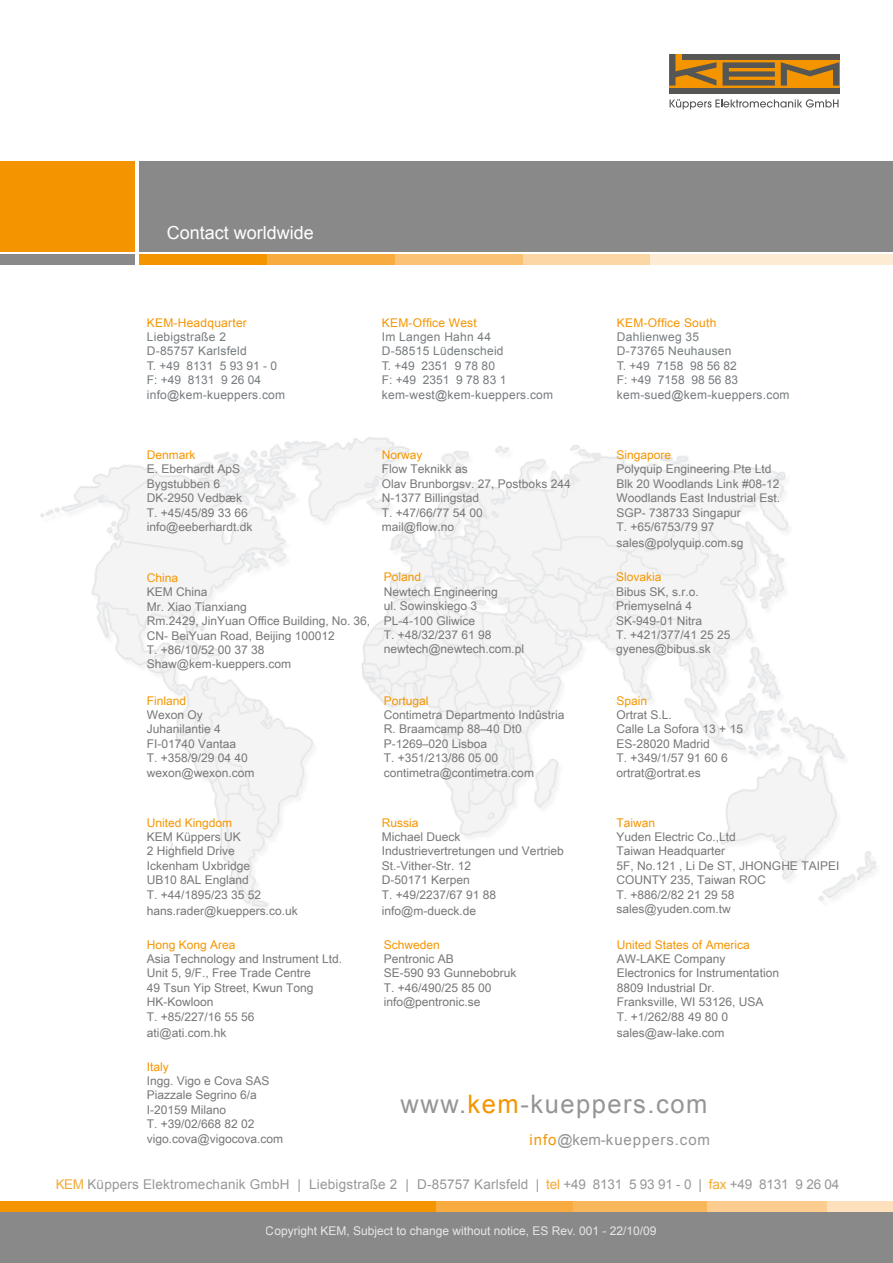
<style>
.page{position:relative;width:893px;height:1263px;background:#fff}
.page>*{position:absolute;margin:0;border:0;box-sizing:border-box;transform-origin:0 0}
.t1{font:25.5px "Arial";letter-spacing:.06em;color:#969495}
.t2{font:18px "Arial";color:#fff}
.t3{font:15px "Arial";letter-spacing:.06em;color:#969495}
.t4{font:13.5px "Arial";letter-spacing:.015em;color:#7f7e7f}
.t5{font:12px/14.4px "Arial Unicode MS";color:#777}
.t6{font:12px/14.4px "Arial";letter-spacing:.02em;color:#757b7e}
.t7{font:12px "Arial Unicode MS";color:#f49600}
.t8{font:12px "Arial";color:#fff}
.t9{font:12px "Arial";letter-spacing:.02em;color:#f49500}
.s1{color:#f49500}
</style>
<div class="page">
<img style="left:40px;top:437px;width:836px;height:471px">
<div style="left:61px;top:790px;width:107px;height:113px;background:#fff"></div>
<div style="left:0;top:1212px;width:893px;height:51px;background:#8a898a"></div>
<div style="left:0;top:1202px;width:893px;height:10px;background:#fee1bc"></div>
<div style="left:0;top:1202px;width:826px;height:10px;background:#fccd8e"></div>
<div style="left:0;top:1202px;width:706px;height:10px;background:#f9b75b"></div>
<div style="left:0;top:1202px;width:573px;height:10px;background:#f8ac40"></div>
<div style="left:0;top:1202px;width:435px;height:10px;background:#f49500"></div>
<div style="left:140px;top:162px;width:753px;height:90px;background:#8a898a"></div>
<div style="left:140px;top:254px;width:753px;height:11px;background:#feebd3"></div>
<div style="left:522px;top:254px;width:128px;height:11px;background:#fdd6a5"></div>
<div style="left:395px;top:254px;width:127px;height:11px;background:#fbc275"></div>
<div style="left:267px;top:254px;width:128px;height:11px;background:#f8ac40"></div>
<div style="left:140px;top:254px;width:127px;height:11px;background:#f49500"></div>
<div style="left:0;top:162px;width:134px;height:90px;background:#f49500"></div>
<div style="left:0;top:254px;width:134px;height:11px;background:#8a898a"></div>
<div style="left:669px;top:54px;width:170px;height:40px;background:#f49500"></div>
<svg style="left:723px;top:62px;width:52px;height:24px"></svg>
<div style="left:682px;top:54px;width:157px;height:6px;background:#565754"></div>
<div style="left:669px;top:88px;width:170px;height:6px;background:#565754"></div>
<svg style="left:781px;top:62px;width:58px;height:24px"></svg>
<svg style="left:669px;top:54px;width:47px;height:32px"></svg>
<svg style="left:670px;top:99px;width:168px;height:10px"></svg>
<h2 class="t2" style="left:167px;top:221px;width:149px">Contact worldwide</h2>
<p class="t9" style="left:147px;top:314px;width:102px">KEM-Headquarter</p>
<p class="t6" style="left:147px;top:330px;width:140px">Liebigstraße 2<br>D-85757 Karlsfeld<br>T. +49 8131 5 93 91 - 0<br>F: +49 8131 9 26 04 info@kem-kueppers.com</p>
<p class="t9" style="left:382px;top:314px;width:96px">KEM-Office West</p>
<p class="t6" style="left:382px;top:330px;width:173px">Im Langen Hahn 44<br>D-58515 Lüdenscheid<br>T. +49 2351 9 78 80<br>F: +49 2351 9 78 83 1 kem-west@kem-kueppers.com</p>
<p class="t9" style="left:617px;top:314px;width:101px">KEM-Office South</p>
<p class="t6" style="left:617px;top:330px;width:174px">Dahlienweg 35<br>D-73765 Neuhausen<br>T. +49 7158 98 56 82<br>F: +49 7158 98 56 83 kem-sued@kem-kueppers.com</p>
<p class="t7" style="left:147px;top:446px;width:50px">Denmark</p>
<p class="t5" style="left:147px;top:462px;width:107px">E. Eberhardt ApS<br>Bygstubben 6<br>DK-2950 Vedbæk<br>T. +45/45/89 33 66 info@eeberhardt.dk</p>
<p class="t7" style="left:382px;top:446px;width:42px">Norway</p>
<p class="t5" style="left:382px;top:462px;width:190px">Flow Teknikk as<br>Olav Brunborgsv. 27, Postboks 244<br>N-1377 Billingstad<br>T. +47/66/77 54 00<br>mail@flow.no</p>
<p class="t7" style="left:147px;top:569px;width:33px">China</p>
<p class="t5" style="left:147px;top:585px;width:225px">KEM China<br>Mr. Xiao Tianxiang<br>Rm.2429, JinYuan Office Building, No. 36,<br>CN- BeiYuan Road, Beijing 100012<br>T. +86/10/52 00 37 38<br>Shaw@kem-kueppers.com</p>
<p class="t7" style="left:147px;top:692px;width:41px">Finland</p>
<p class="t5" style="left:147px;top:707px;width:109px">Wexon Oy<br>Juhanilantie 4<br>FI-01740 Vantaa<br>T. +358/9/29 04 40 wexon@wexon.com</p>
<p class="t7" style="left:384px;top:568px;width:39px">Poland</p>
<p class="t5" style="left:384px;top:584px;width:142px">Newtech Engineering<br>ul. Sowinskiego 3<br>PL-4-100 Gliwice<br>T. +48/32/237 61 98 newtech@newtech.com.pl</p>
<p class="t7" style="left:384px;top:692px;width:46px">Portugal</p>
<p class="t5" style="left:384px;top:707px;width:182px">Contimetra Departmento Indûstria<br>R. Braamcamp 88–40 Dt0<br>P-1269–020 Lisboa<br>T. +351/213/86 05 00 contimetra@contimetra.com</p>
<p class="t7" style="left:617px;top:446px;width:56px">Singapore</p>
<p class="t5" style="left:617px;top:462px;width:165px">Polyquip Engineering Pte Ltd<br>Blk 20 Woodlands Link #08-12<br>Woodlands East Industrial Est.<br>SGP- 738733 Singapur<br>T. +65/6753/79 97</p>
<p class="t5" style="left:617px;top:535px;width:128px">sales@polyquip.com.sg</p>
<p class="t7" style="left:616px;top:568px;width:47px">Slovakia</p>
<p class="t5" style="left:616px;top:584px;width:116px">Bibus SK, s.r.o.<br>Priemyselná 4<br>SK-949-01 Nitra<br>T. +421/377/41 25 25 gyenes@bibus.sk</p>
<p class="t7" style="left:617px;top:692px;width:32px">Spain</p>
<p class="t5" style="left:617px;top:707px;width:128px">Ortrat S.L.<br>Calle La Sofora 13 + 15<br>ES-28020 Madrid<br>T. +349/1/57 91 60 6 ortrat@ortrat.es</p>
<p class="t7" style="left:147px;top:814px;width:87px">United Kingdom</p>
<p class="t5" style="left:147px;top:829px;width:116px">KEM Küppers UK<br>2 Highfield Drive<br>Ickenham Uxbridge<br>UB10 8AL England<br>T. +44/1895/23 35 52</p>
<p class="t5" style="left:147px;top:903px;width:152px">hans.rader@kueppers.co.uk</p>
<p class="t7" style="left:147px;top:936px;width:90px">Hong Kong Area</p>
<p class="t5" style="left:147px;top:951px;width:197px">Asia Technology and Instrument Ltd.<br>Unit 5, 9/F., Free Trade Centre<br>49 Tsun Yip Street, Kwun Tong<br>HK-Kowloon<br>T. +85/227/16 55 56</p>
<p class="t5" style="left:147px;top:1025px;width:81px">ati@ati.com.hk</p>
<p class="t7" style="left:147px;top:1058px;width:24px">Italy</p>
<p class="t5" style="left:147px;top:1073px;width:138px">Ingg. Vigo e Cova SAS<br>Piazzale Segrino 6/a<br>I-20159 Milano<br>T. +39/02/668 82 02 vigo.cova@vigocova.com</p>
<p class="t7" style="left:382px;top:814px;width:38px">Russia</p>
<p class="t5" style="left:382px;top:829px;width:184px">Michael Dueck<br>Industrievertretungen und Vertrieb<br>St.-Vither-Str. 12<br>D-50171 Kerpen<br>T. +49/2237/67 91 88</p>
<p class="t5" style="left:382px;top:903px;width:96px">info@m-dueck.de</p>
<p class="t7" style="left:384px;top:936px;width:58px">Schweden</p>
<p class="t5" style="left:384px;top:951px;width:134px">Pentronic AB<br>SE-590 93 Gunnebobruk<br>T. +46/490/25 85 00 info@pentronic.se</p>
<p class="t7" style="left:617px;top:814px;width:40px">Taiwan</p>
<p class="t5" style="left:617px;top:829px;width:224px">Yuden Electric Co.,Ltd<br>Taiwan Headquarter<br>5F, No.121 , Li De ST, JHONGHE TAIPEI<br>COUNTY 235, Taiwan ROC<br>T. +886/2/82 21 29 58 sales@yuden.com.tw</p>
<p class="t7" style="left:617px;top:936px;width:134px">United States of America</p>
<p class="t5" style="left:617px;top:951px;width:164px">AW-LAKE Company<br>Electronics for Instrumentation<br>8809 Industrial Dr.<br>Franksville, WI 53126, USA<br>T. +1/262/88 49 80 0</p>
<p class="t5" style="left:617px;top:1025px;width:109px">sales@aw-lake.com</p>
<h1 class="t1" style="left:401px;top:1087px;width:308px">www.<span class="s1">kem</span>-kueppers.com</h1>
<p class="t3" style="left:530px;top:1130px;width:182px"><span class="s1">info</span>@kem-kueppers.com</p>
<p class="t4" style="left:55px;top:1176px;width:786px"><span class="s1">KEM</span> Küppers Elektromechanik GmbH | Liebigstraße 2 | D-85757 Karlsfeld | <span class="s1">tel</span> +49 8131 5 93 91 - 0 | <span class="s1">fax</span> +49 8131 9 26 04</p>
<p class="t8" style="left:266px;top:1223px;width:392px">Copyright KEM, Subject to change without notice, ES Rev. 001 - 22/10/09</p>
</div>
